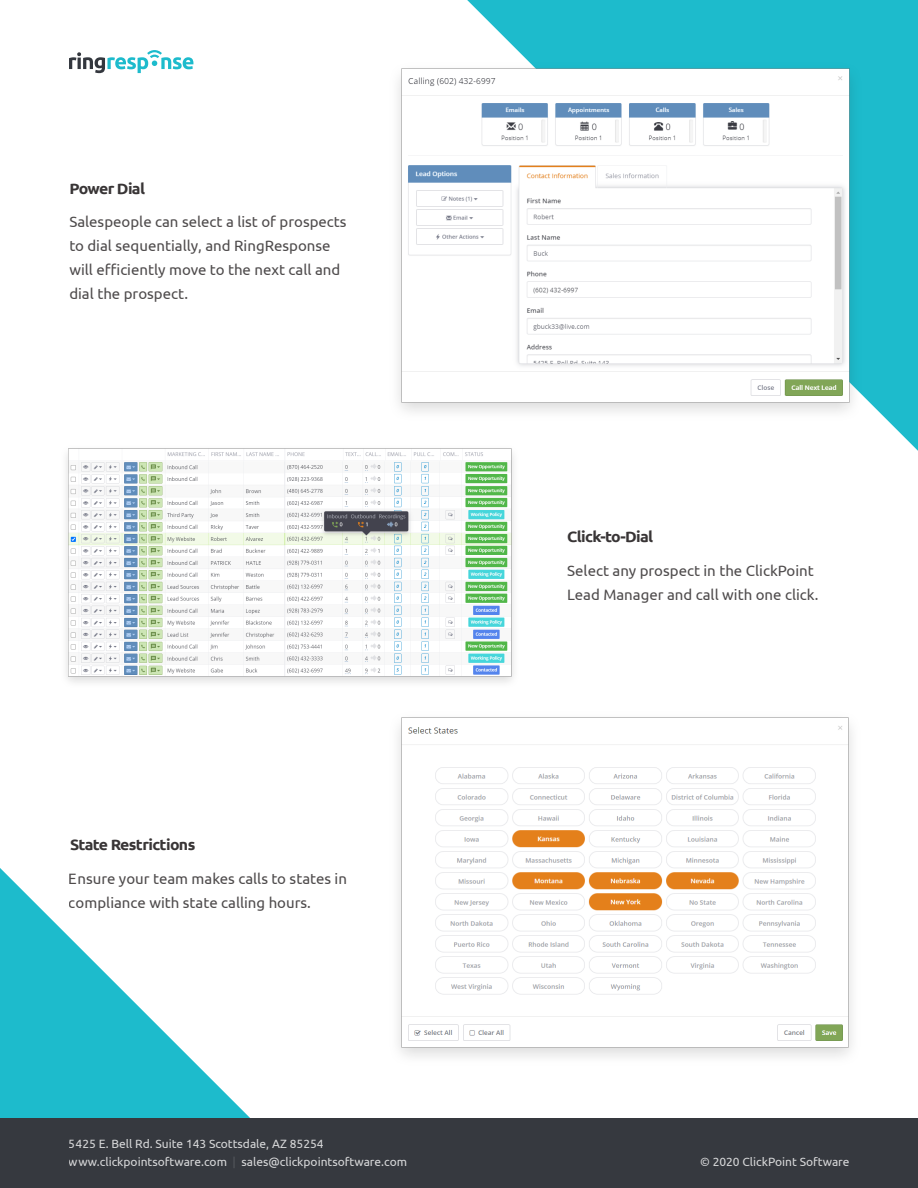
<style>
.page{position:relative;width:918px;height:1188px;background:#fff}
.page>*{position:absolute;margin:0;border:0;box-sizing:border-box;transform-origin:0 0}
.t1{font:15px/24px "Ubuntu";color:#221e1f}
.t2{font:700 15px "Ubuntu";letter-spacing:-.04em;color:rgb(34 30 31/.9);scale:1.06 1}
.t3{font:12px/18px "Ubuntu";color:#fff}
.s1{color:rgb(255 255 255/.2)}
</style>
<div class="page">
<svg style="left:467px;top:0;width:451px;height:451px;fill:#1dbbcc"></svg>
<svg style="left:0;top:868px;width:251px;height:251px"></svg>
<svg style="left:69px;top:50px;width:124px;height:23px"></svg>
<div style="left:0;top:1119px;width:918px;height:69px;background:#36393f"></div>
<img style="left:398px;top:62px;width:463px;height:359px">
<img style="left:398px;top:717px;width:454px;height:340px">
<img style="left:66px;top:443px;width:454px;height:240px">
<p class="t2" style="left:69px;top:179px;width:73px">Power Dial</p>
<p class="t1" style="left:69px;top:210px;width:279px">Salespeople can select a list of prospects to dial sequentially, and RingResponse will efficiently move to the next call and dial the prospect.</p>
<p class="t2" style="left:70px;top:835px;width:120px">State Restrictions</p>
<p class="t1" style="left:69px;top:866px;width:280px">Ensure your team makes calls to states in compliance with state calling hours.</p>
<p class="t3" style="left:69px;top:1135px;width:340px">5425 E. Bell Rd. Suite 143 Scottsdale, AZ 85254 www.clickpointsoftware.com <span class="s1">|</span> sales@clickpointsoftware.com</p>
<p class="t2" style="left:567px;top:528px;width:83px">Click-to-Dial</p>
<p class="t1" style="left:567px;top:558px;width:253px">Select any prospect in the ClickPoint<br>Lead Manager and call with one click.</p>
<p class="t3" style="left:700px;top:1153px;width:151px">© 2020 ClickPoint Software</p>
</div>
